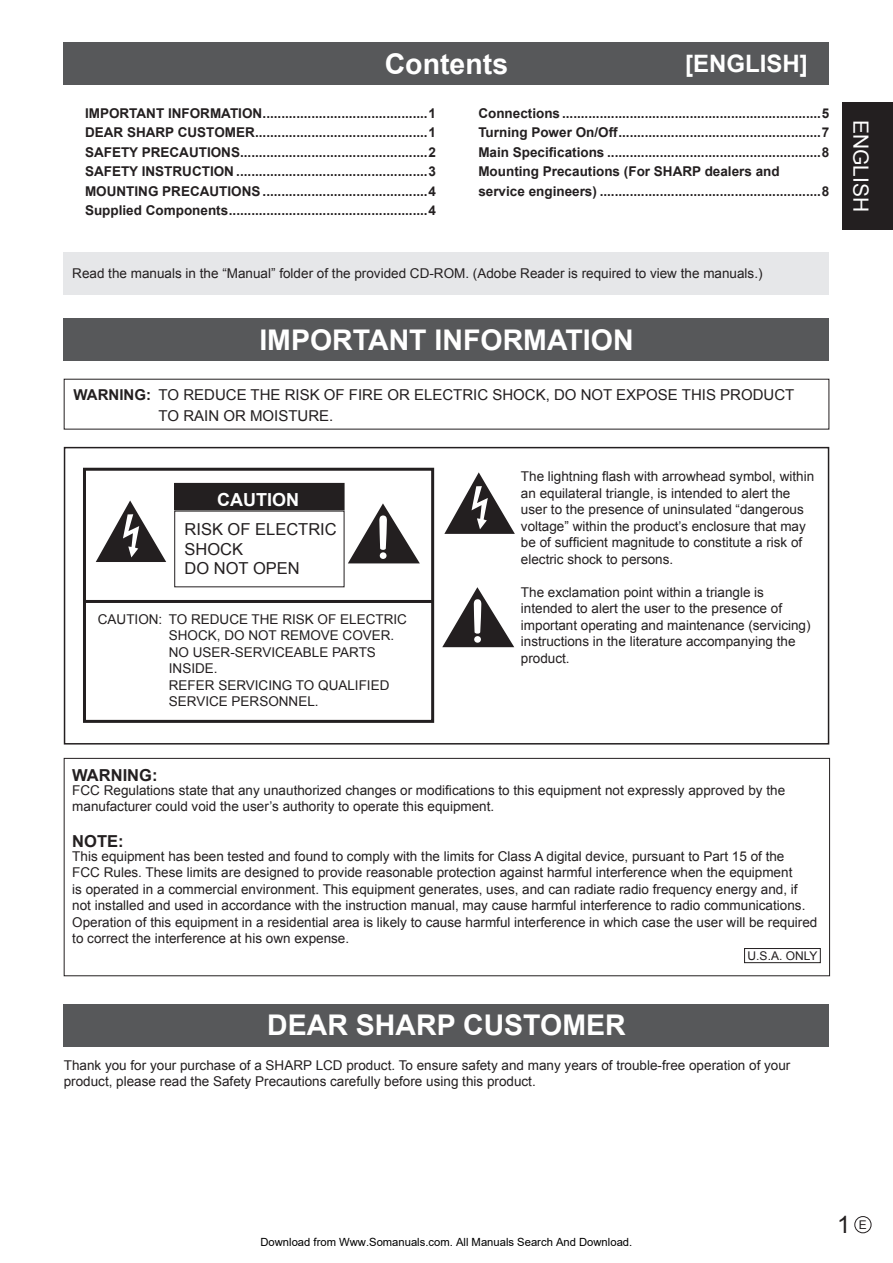
<style>
.page{position:relative;width:893px;height:1263px;background:#fff}
.page>*{position:absolute;margin:0;border:0;box-sizing:border-box;transform-origin:0 0}
.t1{font:700 28.5px "Arial";color:#fff}
.t2{font:700 24px "Arial";color:#fff}
.t3{font:24px "Arial";color:#231f20}
.t4{font:21px "Arial";color:#fff}
.t5{font:700 18px "Arial";color:#fff}
.t6{font:16.5px/19.5px "Arial";color:#231f20}
.t7{font:700 16.5px "Arial";color:#231f20}
.t8{font:15px/21px "Arial";color:#231f20}
.t9{font:13.5px/16.5px "Arial";color:#231f20}
.t10{font:700 13.5px/19.5px "Arial";color:#231f20;text-align:justify}
.t11{font:12px "Arial";color:#231f20}
.t12{font:11.25px "Arial";color:#000}
.s1{font-weight:700}
.s2{font-size:12px}
</style>
<div class="page">
<div style="left:842px;top:102px;width:51px;height:128px;background:#231f20"></div>
<div style="left:854px;top:1216px;width:17px;height:17px;border:1px solid #231f20;border-radius:50%"></div>
<div style="left:64px;top:447px;width:765px;height:297px;border:2px solid #231f20"></div>
<svg style="left:96px;top:500px;width:70px;height:62px"></svg>
<svg style="left:348px;top:503px;width:72px;height:60px"></svg>
<div style="left:83px;top:468px;width:351px;height:255px;border:3px solid #231f20"></div>
<hr style="left:84px;top:600px;width:350px;height:3px;background:#231f20">
<div style="left:175px;top:483px;width:169px;height:27px;background:#231f20"></div>
<svg style="left:444px;top:472px;width:71px;height:62px"></svg>
<svg style="left:442px;top:587px;width:72px;height:60px"></svg>
<div style="left:64px;top:1004px;width:765px;height:42px;background:#57585a"></div>
<div style="left:64px;top:318px;width:765px;height:43px;background:#57585a"></div>
<div style="left:64px;top:758px;width:766px;height:218px;border:1px solid #231f20"></div>
<div style="left:744px;top:948px;width:77px;height:15px;border:1px solid #231f20"></div>
<div style="left:64px;top:43px;width:765px;height:42px;background:#57585a"></div>
<div style="left:64px;top:252px;width:765px;height:43px;background:#e6e7e9"></div>
<h1 class="t1" style="left:385px;top:45px;width:125px">Contents</h1>
<h2 class="t2" style="left:685px;top:48px;width:124px">[ENGLISH]</h2>
<p class="t10" style="left:85px;top:104px;width:352px">IMPORTANT INFORMATION............................................1<br>DEAR SHARP CUSTOMER..............................................1<br>SAFETY PRECAUTIONS..................................................2<br>SAFETY INSTRUCTION ...................................................3<br>MOUNTING PRECAUTIONS............................................4<br>Supplied Components.....................................................4</p>
<p class="t10" style="left:478px;top:104px;width:352px;text-align:left">Connections .....................................................................5<br>Turning Power On/Off......................................................7<br>Main Specifications .........................................................8<br>Mounting Precautions (For SHARP dealers and service engineers) ...........................................................8</p>
<p class="t9" style="left:72px;top:266px;width:692px">Read the manuals in the “Manual” folder of the provided CD-ROM. (Adobe Reader is required to view the manuals.)</p>
<h1 class="t1" style="left:259px;top:321px;width:376px">IMPORTANT INFORMATION</h1>
<p class="t8" style="left:159px;top:385px;width:637px;text-indent:-85px"><span class="s1">WARNING:</span> TO REDUCE THE RISK OF FIRE OR ELECTRIC SHOCK, DO NOT EXPOSE THIS PRODUCT<br>TO RAIN OR MOISTURE.</p>
<h3 class="t5" style="left:217px;top:487px;width:83px">CAUTION</h3>
<p class="t6" style="left:185px;top:520px;width:154px">RISK OF ELECTRIC<br>SHOCK<br>DO NOT OPEN</p>
<p class="t9" style="left:169px;top:611px;width:240px;text-indent:-71px">CAUTION: TO REDUCE THE RISK OF ELECTRIC<br>SHOCK, DO NOT REMOVE COVER.<br>NO USER-SERVICEABLE PARTS<br>INSIDE.<br>REFER SERVICING TO QUALIFIED<br>SERVICE PERSONNEL.</p>
<p class="t9" style="left:521px;top:469px;width:295px">The lightning flash with arrowhead symbol, within an equilateral triangle, is intended to alert the user to the presence of uninsulated “dangerous voltage” within the product’s enclosure that may be of sufficient magnitude to constitute a risk of electric shock to persons.</p>
<p class="t9" style="left:521px;top:584px;width:291px">The exclamation point within a triangle is intended to alert the user to the presence of important operating and maintenance (servicing) instructions in the literature accompanying the product.</p>
<h3 class="t4" style="left:875px;top:120px;width:94px;rotate:90deg">ENGLISH</h3>
<p class="t7" style="left:72px;top:764px;width:87px">WARNING:</p>
<p class="t9" style="left:72px;top:782px;width:714px">FCC Regulations state that any unauthorized changes or modifications to this equipment not expressly approved by the manufacturer could void the user’s authority to operate this equipment.</p>
<p class="t7" style="left:72px;top:830px;width:53px">NOTE:</p>
<p class="t9" style="left:72px;top:848px;width:747px">This equipment has been tested and found to comply with the limits for Class A digital device, pursuant to Part 15 of the<br>FCC Rules. These limits are designed to provide reasonable protection against harmful interference when the equipment<br>is operated in a commercial environment. This equipment generates, uses, and can radiate radio frequency energy and, if not installed and used in accordance with the instruction manual, may cause harmful interference to radio communications.<br>Operation of this equipment in a residential area is likely to cause harmful interference in which case the user will be required to correct the interference at his own expense.</p>
<p class="t11" style="left:748px;top:947px;width:71px">U.S.A. ONLY</p>
<h1 class="t1" style="left:267px;top:1006px;width:360px">DEAR SHARP CUSTOMER</h1>
<p class="t9" style="left:64px;top:1057px;width:728px">Thank you for your purchase of a SHARP LCD product. To ensure safety and many years of trouble-free operation of your product, please read the Safety Precautions carefully before using this product.</p>
<p class="t12" style="left:260px;top:1235px;width:373px">Download from Www.Somanuals.com. All Manuals Search And Download.</p>
<h2 class="t3" style="left:837px;top:1208px;width:31px">1 <span class="s2">E</span></h2>
</div>
